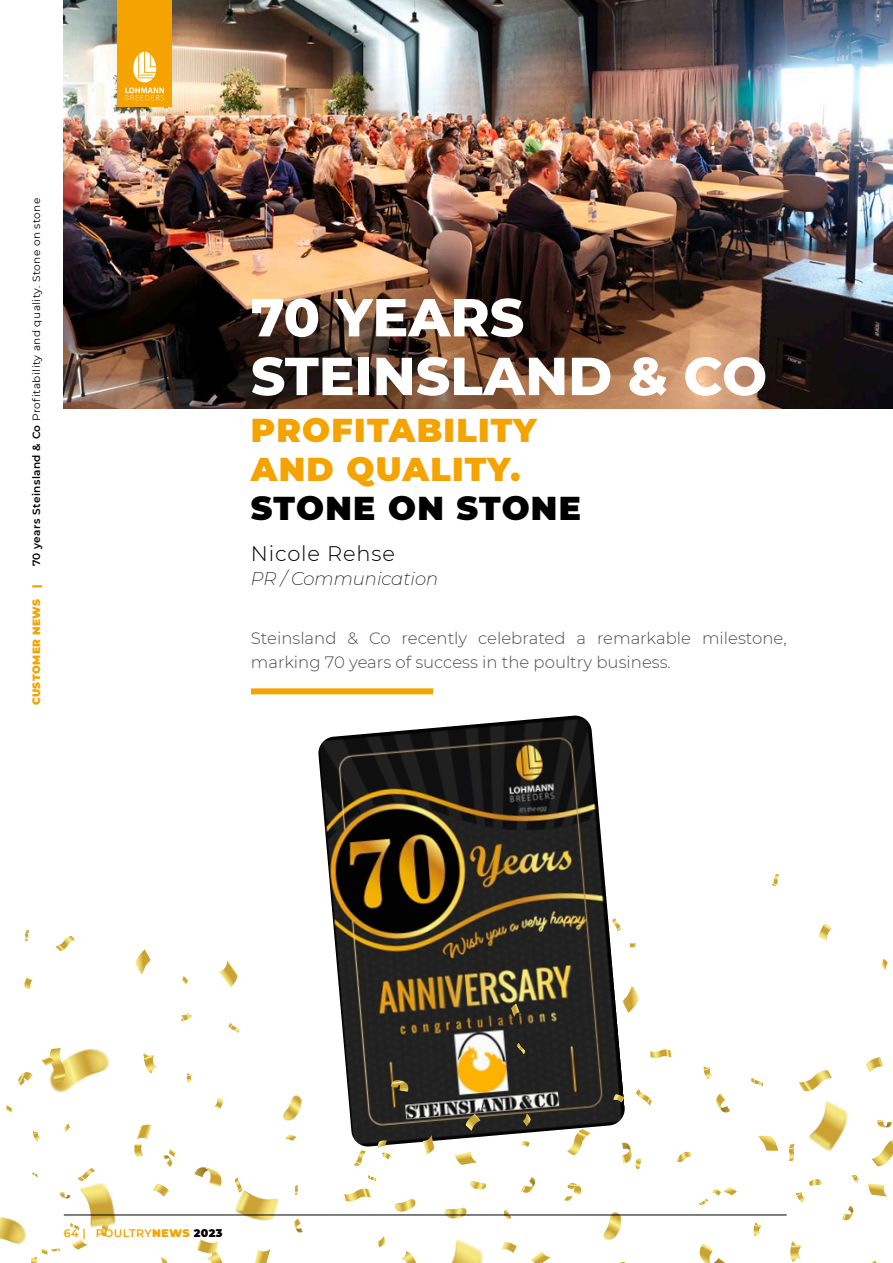
<style>
.page{position:relative;width:893px;height:1263px;background:#fff}
.page>*{position:absolute;margin:0;border:0;box-sizing:border-box;transform-origin:0 0}
.t1{font:800 53.4px/58.7px "Montserrat";color:#fff}
.t2{font:900 33px/39px "Montserrat";letter-spacing:.04em;color:#f5a300}
.t3{font:900 33px "Montserrat";letter-spacing:.04em;color:#000}
.t4{font:300 21px "Montserrat";letter-spacing:.04em;color:#000}
.t5{font:italic 200 18px "Montserrat";color:#000}
.t6{font:300 16.5px/24px "Montserrat";color:#4f4c52}
.t7{font:600 10.95px "Montserrat";letter-spacing:.04em;color:#f5a300}
.t8{font:10.5px "Montserrat";letter-spacing:.04em;color:#000}
.t9{font:900 10.5px "Montserrat";letter-spacing:.035em;color:#f5a300}
.s1{font-weight:600}
.s2{font-weight:900}
.s3{font-weight:900;color:#000}
</style>
<div class="page">
<img style="left:64px;top:0;width:829px;height:408px">
<img style="left:318px;top:716px;width:307px;height:431px">
<svg style="left:523px;top:1113px;width:8px;height:13px"></svg>
<svg style="left:629px;top:942px;width:7px;height:5px"></svg>
<svg style="left:881px;top:959px;width:7px;height:11px"></svg>
<svg style="left:465px;top:1114px;width:15px;height:17px"></svg>
<svg style="left:636px;top:1089px;width:16px;height:17px"></svg>
<svg style="left:423px;top:1135px;width:12px;height:19px"></svg>
<svg style="left:181px;top:1013px;width:11px;height:8px"></svg>
<svg style="left:444px;top:1207px;width:23px;height:12px"></svg>
<svg style="left:295px;top:1185px;width:3px;height:10px"></svg>
<svg style="left:18px;top:1072px;width:15px;height:13px"></svg>
<svg style="left:511px;top:1003px;width:9px;height:14px"></svg>
<svg style="left:758px;top:1136px;width:20px;height:15px"></svg>
<svg style="left:187px;top:1073px;width:5px;height:9px"></svg>
<svg style="left:603px;top:1212px;width:19px;height:29px"></svg>
<svg style="left:451px;top:1239px;width:32px;height:24px"></svg>
<svg style="left:354px;top:1150px;width:12px;height:16px"></svg>
<svg style="left:55px;top:936px;width:20px;height:15px"></svg>
<svg style="left:868px;top:1183px;width:20px;height:14px"></svg>
<svg style="left:871px;top:1139px;width:22px;height:27px"></svg>
<svg style="left:285px;top:1134px;width:11px;height:7px"></svg>
<svg style="left:517px;top:1042px;width:8px;height:12px"></svg>
<svg style="left:622px;top:986px;width:17px;height:27px"></svg>
<svg style="left:394px;top:1198px;width:22px;height:14px"></svg>
<svg style="left:567px;top:1129px;width:23px;height:26px"></svg>
<svg style="left:796px;top:1192px;width:9px;height:10px"></svg>
<svg style="left:391px;top:1080px;width:18px;height:12px"></svg>
<svg style="left:25px;top:930px;width:4px;height:11px"></svg>
<svg style="left:294px;top:1218px;width:9px;height:14px"></svg>
<svg style="left:521px;top:1177px;width:14px;height:16px"></svg>
<svg style="left:153px;top:1183px;width:16px;height:14px"></svg>
<svg style="left:842px;top:1206px;width:12px;height:14px"></svg>
<svg style="left:401px;top:1251px;width:15px;height:12px"></svg>
<svg style="left:699px;top:1244px;width:27px;height:19px"></svg>
<svg style="left:161px;top:1257px;width:6px;height:6px"></svg>
<svg style="left:470px;top:1181px;width:17px;height:8px"></svg>
<svg style="left:5px;top:1105px;width:7px;height:8px"></svg>
<svg style="left:789px;top:1143px;width:6px;height:18px"></svg>
<svg style="left:194px;top:1167px;width:28px;height:20px"></svg>
<svg style="left:503px;top:1209px;width:8px;height:10px"></svg>
<svg style="left:703px;top:1066px;width:9px;height:13px"></svg>
<svg style="left:377px;top:1140px;width:15px;height:19px"></svg>
<svg style="left:219px;top:960px;width:19px;height:27px"></svg>
<svg style="left:64px;top:1123px;width:6px;height:9px"></svg>
<svg style="left:799px;top:1070px;width:33px;height:21px"></svg>
<svg style="left:877px;top:1120px;width:15px;height:7px"></svg>
<svg style="left:819px;top:924px;width:13px;height:16px"></svg>
<svg style="left:650px;top:1049px;width:21px;height:9px"></svg>
<svg style="left:181px;top:975px;width:7px;height:10px"></svg>
<svg style="left:344px;top:1188px;width:27px;height:13px"></svg>
<svg style="left:866px;top:1057px;width:17px;height:15px"></svg>
<svg style="left:234px;top:1178px;width:46px;height:43px"></svg>
<svg style="left:676px;top:1151px;width:15px;height:11px"></svg>
<svg style="left:809px;top:1179px;width:13px;height:7px"></svg>
<svg style="left:772px;top:874px;width:7px;height:12px"></svg>
<svg style="left:751px;top:1078px;width:12px;height:9px"></svg>
<svg style="left:143px;top:1053px;width:14px;height:20px"></svg>
<svg style="left:255px;top:1248px;width:16px;height:15px"></svg>
<svg style="left:809px;top:1101px;width:39px;height:51px"></svg>
<svg style="left:134px;top:1125px;width:17px;height:32px"></svg>
<svg style="left:163px;top:1149px;width:13px;height:18px"></svg>
<svg style="left:215px;top:1098px;width:8px;height:11px"></svg>
<svg style="left:531px;top:1251px;width:20px;height:12px"></svg>
<svg style="left:368px;top:1175px;width:8px;height:6px"></svg>
<svg style="left:282px;top:1095px;width:20px;height:26px"></svg>
<svg style="left:521px;top:1141px;width:9px;height:6px"></svg>
<svg style="left:564px;top:1183px;width:18px;height:18px"></svg>
<svg style="left:197px;top:1239px;width:26px;height:24px"></svg>
<svg style="left:378px;top:1236px;width:7px;height:11px"></svg>
<svg style="left:622px;top:1143px;width:20px;height:26px"></svg>
<svg style="left:33px;top:1131px;width:8px;height:10px"></svg>
<svg style="left:40px;top:1048px;width:70px;height:45px"></svg>
<svg style="left:753px;top:1222px;width:8px;height:14px"></svg>
<svg style="left:716px;top:1093px;width:14px;height:19px"></svg>
<svg style="left:229px;top:1022px;width:10px;height:11px"></svg>
<svg style="left:135px;top:949px;width:16px;height:25px"></svg>
<svg style="left:0;top:1168px;width:117px;height:95px"></svg>
<svg style="left:612px;top:918px;width:9px;height:13px"></svg>
<svg style="left:502px;top:1242px;width:15px;height:11px"></svg>
<svg style="left:24px;top:977px;width:9px;height:12px"></svg>
<svg style="left:852px;top:1174px;width:8px;height:8px"></svg>
<svg style="left:790px;top:1241px;width:11px;height:21px"></svg>
<svg style="left:613px;top:1094px;width:11px;height:9px"></svg>
<svg style="left:455px;top:1152px;width:23px;height:13px"></svg>
<svg style="left:699px;top:1187px;width:38px;height:18px"></svg>
<div style="left:251px;top:688px;width:182px;height:6px;background:#f5a300"></div>
<hr style="left:64px;top:1215px;width:723px;height:1px;background:#000">
<div style="left:118px;top:0;width:54px;height:106px;background:#f5a300"></div>
<svg style="left:125px;top:52px;width:39px;height:48px"></svg>
<p class="t8" style="left:29px;top:566px;width:370px;rotate:-90deg"><span class="s1">70 years Steinsland &amp; Co</span> Profitability and quality. Stone on stone</p>
<p class="t9" style="left:28px;top:705px;width:122px;rotate:-90deg">CUSTOMER NEWS |</p>
<p class="t1" style="left:251px;top:285px;width:518px">70 YEARS<br>STEINSLAND &amp; CO</p>
<p class="t2" style="left:251px;top:408px;width:287px">PROFITABILITY<br>AND QUALITY.</p>
<p class="t3" style="left:251px;top:483px;width:332px">STONE ON STONE</p>
<p class="t4" style="left:251px;top:539px;width:146px">Nicole Rehse</p>
<p class="t5" style="left:251px;top:567px;width:189px">PR / Communication</p>
<p class="t6" style="left:251px;top:626px;width:537px">Steinsland &amp; Co recently celebrated a remarkable milestone, marking 70 years of success in the poultry business.</p>
<p class="t7" style="left:64px;top:1225px;width:160px">64 | POULTRY<span class="s2">NEWS</span> <span class="s3">2023</span></p>
</div>
